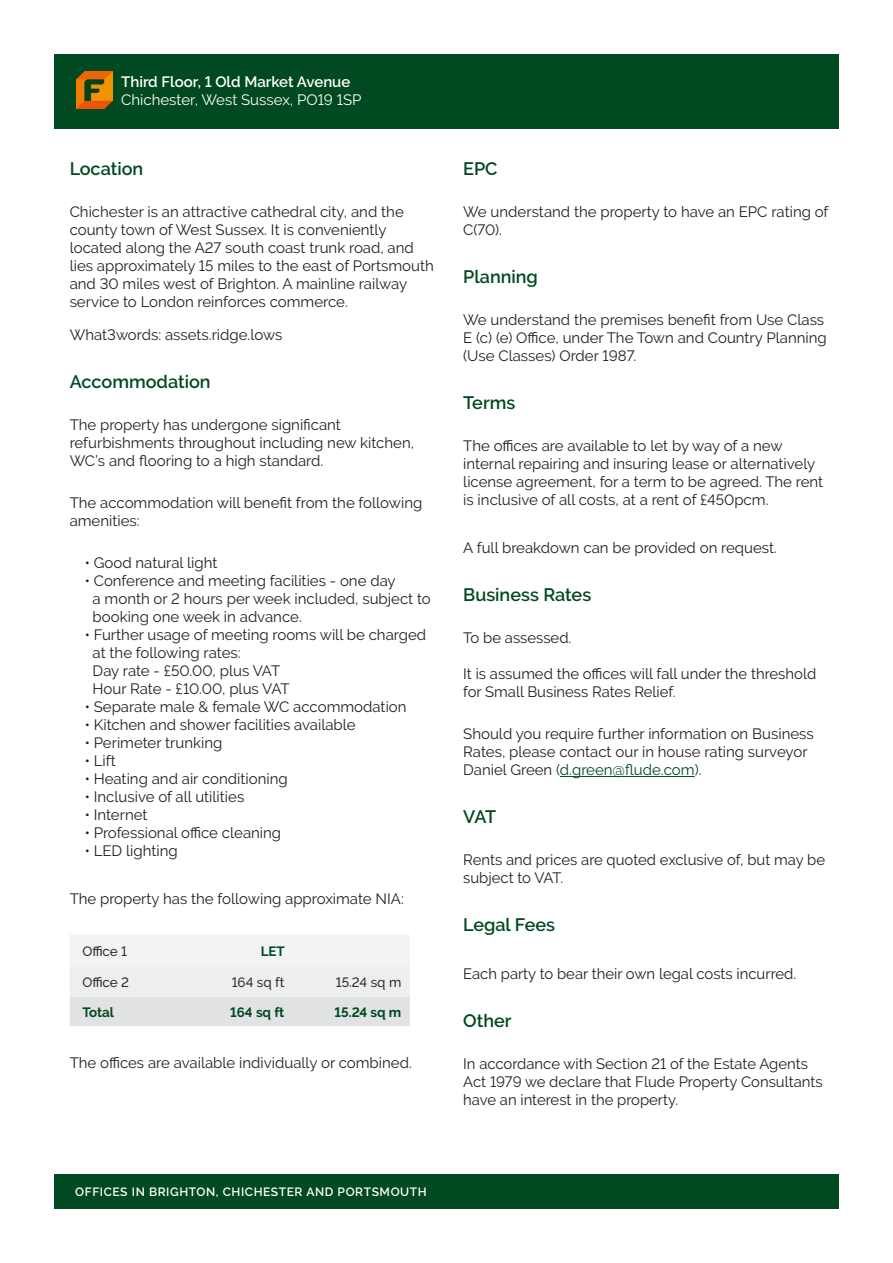
<style>
.page{position:relative;width:893px;height:1263px;background:#fff}
.page>*{position:absolute;margin:0;border:0;box-sizing:border-box;transform-origin:0 0}
.Flude_-_Sub_Header{font:600 18px "Raleway";color:#004921}
.Flude_-_Standard_Par{font:15px/18px "Raleway";color:#231f20}
.Flude_-_Sub_Header-2{font:15px/18px "Raleway";color:#231f20}
.t1{font:15px "Raleway";color:#fff}
.t2{font:600 15px "Raleway";color:#fff}
.t3{font:500 13.5px "Raleway";color:#312f30}
.t4{font:700 13.5px "Raleway";color:#004921}
.t5{font:700 13.5px "Raleway";color:#004f28}
.t6{font:600 12px "Raleway";letter-spacing:.05em;color:#fff}
.s1{color:#004921}
</style>
<div class="page">
<div style="left:54px;top:54px;width:785px;height:75px;background:#004921"></div>
<img style="left:77px;top:72px;width:35px;height:37px">
<div style="left:54px;top:1175px;width:785px;height:34px;background:#004921"></div>
<svg style="left:70px;top:935px;width:340px;height:91px"></svg>
<hr style="left:560px;top:776px;width:135px;height:1px;background:#004921">
<p class="t2" style="left:121px;top:73px;width:231px">Third Floor, 1 Old Market Avenue</p>
<p class="t1" style="left:121px;top:91px;width:242px">Chichester, West Sussex, PO19 1SP</p>
<p class="Flude_-_Sub_Header" style="left:70px;top:159px;width:75px">Location</p>
<p class="Flude_-_Standard_Par" style="left:70px;top:203px;width:366px">Chichester is an attractive cathedral city, and the county town of West Sussex. It is conveniently located along the A27 south coast trunk road, and lies approximately 15 miles to the east of Portsmouth and 30 miles west of Brighton. A mainline railway service to London reinforces commerce.</p>
<p class="Flude_-_Standard_Par" style="left:70px;top:326px;width:214px">What3words: assets.ridge.lows</p>
<p class="Flude_-_Sub_Header" style="left:70px;top:372px;width:142px">Accommodation</p>
<p class="Flude_-_Standard_Par" style="left:70px;top:416px;width:346px">The property has undergone significant refurbishments throughout including new kitchen,<br>WC’s and flooring to a high standard.</p>
<p class="Flude_-_Standard_Par" style="left:70px;top:494px;width:354px">The accommodation will benefit from the following amenities:</p>
<p class="Flude_-_Standard_Par" style="left:85px;top:554px;width:134px">• Good natural light</p>
<p class="Flude_-_Standard_Par" style="left:85px;top:572px;width:312px">• Conference and meeting facilities - one day</p>
<p class="Flude_-_Standard_Par" style="left:93px;top:590px;width:340px">a month or 2 hours per week included, subject to</p>
<p class="Flude_-_Standard_Par" style="left:93px;top:608px;width:211px">booking one week in advance.</p>
<p class="Flude_-_Standard_Par" style="left:85px;top:626px;width:343px">• Further usage of meeting rooms will be charged</p>
<p class="Flude_-_Standard_Par" style="left:93px;top:644px;width:149px">at the following rates:</p>
<p class="Flude_-_Standard_Par" style="left:93px;top:662px;width:189px">Day rate - £50.00, plus VAT</p>
<p class="Flude_-_Standard_Par" style="left:93px;top:680px;width:199px">Hour Rate - £10.00, plus VAT</p>
<p class="Flude_-_Standard_Par" style="left:85px;top:698px;width:323px">• Separate male &amp; female WC accommodation</p>
<p class="Flude_-_Standard_Par" style="left:85px;top:716px;width:272px">• Kitchen and shower facilities available</p>
<p class="Flude_-_Standard_Par" style="left:85px;top:734px;width:139px">• Perimeter trunking</p>
<p class="Flude_-_Standard_Par" style="left:85px;top:752px;width:32px">• Lift</p>
<p class="Flude_-_Standard_Par" style="left:85px;top:770px;width:204px">• Heating and air conditioning</p>
<p class="Flude_-_Standard_Par" style="left:85px;top:788px;width:161px">• Inclusive of all utilities</p>
<p class="Flude_-_Standard_Par" style="left:85px;top:806px;width:64px">• Internet</p>
<p class="Flude_-_Standard_Par" style="left:85px;top:824px;width:198px">• Professional office cleaning</p>
<p class="Flude_-_Standard_Par" style="left:85px;top:842px;width:94px">• LED lighting</p>
<p class="Flude_-_Standard_Par" style="left:70px;top:890px;width:336px">The property has the following approximate NIA:</p>
<p class="t3" style="left:82px;top:943px;width:46px">Office 1</p>
<p class="t5" style="left:261px;top:943px;width:26px">LET</p>
<p class="t3" style="left:82px;top:974px;width:48px">Office 2</p>
<p class="t3" style="left:232px;top:974px;width:54px">164 sq ft</p>
<p class="t3" style="left:336px;top:974px;width:67px">15.24 sq m</p>
<p class="t4" style="left:82px;top:1004px;width:33px">Total</p>
<p class="t4" style="left:230px;top:1004px;width:56px">164 sq ft</p>
<p class="t4" style="left:335px;top:1004px;width:68px">15.24 sq m</p>
<p class="Flude_-_Standard_Par" style="left:70px;top:1054px;width:344px">The offices are available individually or combined.</p>
<p class="Flude_-_Sub_Header" style="left:463px;top:159px;width:36px">EPC</p>
<p class="Flude_-_Standard_Par" style="left:463px;top:203px;width:367px">We understand the property to have an EPC rating of<br>C(70).</p>
<p class="Flude_-_Sub_Header" style="left:463px;top:267px;width:76px">Planning</p>
<p class="Flude_-_Standard_Par" style="left:463px;top:311px;width:365px">We understand the premises benefit from Use Class<br>E (c) (e) Office, under The Town and Country Planning (Use Classes) Order 1987.</p>
<p class="Flude_-_Sub_Header" style="left:463px;top:393px;width:54px">Terms</p>
<p class="Flude_-_Standard_Par" style="left:463px;top:437px;width:361px">The offices are available to let by way of a new internal repairing and insuring lease or alternatively license agreement, for a term to be agreed. The rent is inclusive of all costs, at a rent of £450pcm.</p>
<p class="Flude_-_Standard_Par" style="left:463px;top:539px;width:315px">A full breakdown can be provided on request.</p>
<p class="Flude_-_Sub_Header" style="left:463px;top:585px;width:130px">Business Rates</p>
<p class="Flude_-_Sub_Header-2" style="left:463px;top:629px;width:110px">To be assessed.</p>
<p class="Flude_-_Sub_Header-2" style="left:463px;top:665px;width:355px">It is assumed the offices will fall under the threshold for Small Business Rates Relief.</p>
<p class="Flude_-_Standard_Par" style="left:463px;top:725px;width:352px">Should you require further information on Business<br>Rates, please contact our in house rating surveyor<br>Daniel Green <span class="s1">(d.green@flude.com)</span>.</p>
<p class="Flude_-_Sub_Header" style="left:463px;top:807px;width:35px">VAT</p>
<p class="Flude_-_Standard_Par" style="left:463px;top:851px;width:363px">Rents and prices are quoted exclusive of, but may be subject to VAT.</p>
<p class="Flude_-_Sub_Header" style="left:463px;top:915px;width:93px">Legal Fees</p>
<p class="Flude_-_Standard_Par" style="left:463px;top:965px;width:334px">Each party to bear their own legal costs incurred.</p>
<p class="Flude_-_Sub_Header" style="left:463px;top:1011px;width:50px">Other</p>
<p class="Flude_-_Standard_Par" style="left:463px;top:1055px;width:361px">In accordance with Section 21 of the Estate Agents<br>Act 1979 we declare that Flude Property Consultants have an interest in the property.</p>
<p class="t6" style="left:75px;top:1185px;width:353px">OFFICES IN BRIGHTON, CHICHESTER AND PORTSMOUTH</p>
</div>
